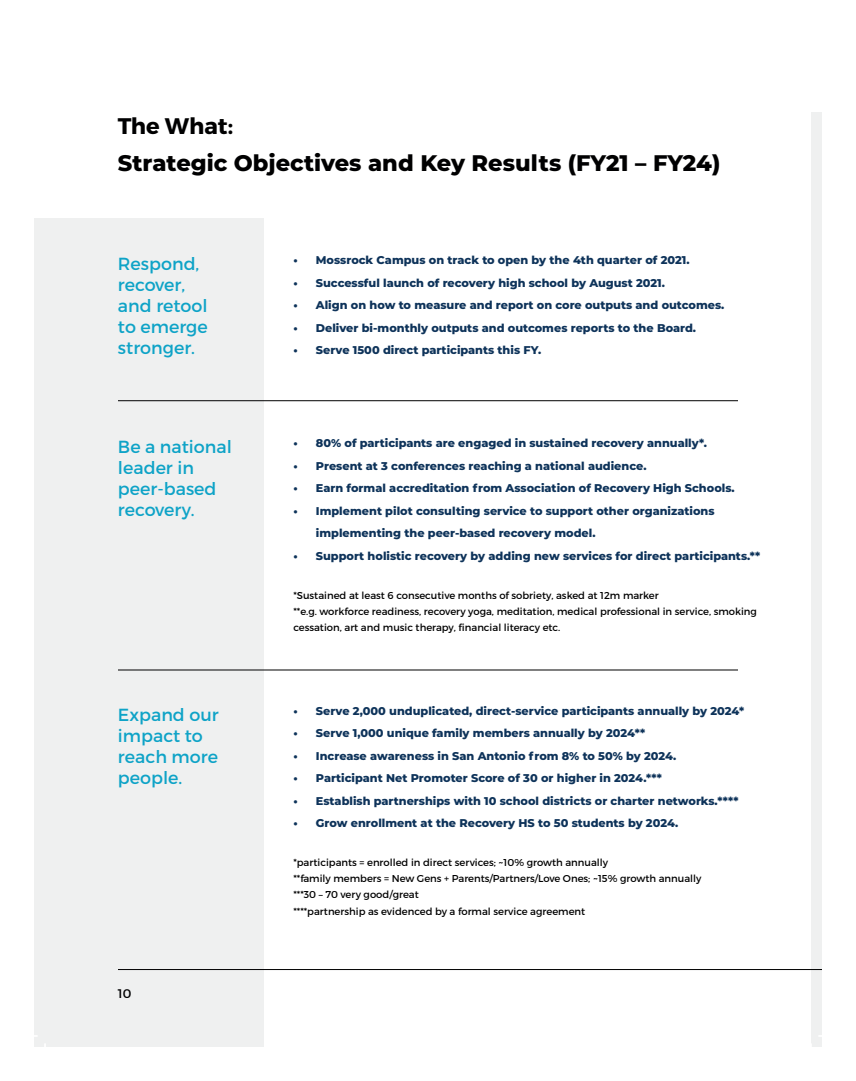
<style>
.page{position:relative;width:856px;height:1081px;background:#fff}
.page>*{position:absolute;margin:0;border:0;box-sizing:border-box;transform-origin:0 0}
.t1{font:800 22.5px "Montserrat";color:#000001}
.t2{font:700 22.5px "Montserrat";color:#000001}
.t3{font:17.5px/21px "Montserrat";color:#0ea3c7}
.t4{font:12.5px "Montserrat";color:#000001}
.t5{font:800 11.25px/22.5px "Montserrat";color:#0e335a}
.t6{font:10px/16.2px "Montserrat";color:#000001}
</style>
<div class="page">
<div style="left:34px;top:218px;width:230px;height:828px;background:#eff0f0"></div>
<div style="left:810px;top:112px;width:11px;height:934px;background:#eff0f0"></div>
<hr style="left:118px;top:400px;width:619px;height:1px;background:#000001">
<hr style="left:118px;top:669px;width:619px;height:1px;background:#000001">
<hr style="left:118px;top:968px;width:703px;height:1px;background:#000001">
<h1 class="t2" style="left:118px;top:112px;width:117px">The What:</h1>
<h1 class="t1" style="left:118px;top:146px;width:603px">Strategic Objectives and Key Results (FY21 – FY24)</h1>
<h2 class="t3" style="left:118px;top:253px;width:91px">Respond, recover, and retool to emerge stronger.</h2>
<p class="t5" style="left:293px;top:248px;width:397px">• Mossrock Campus on track to open by the 4th quarter of 2021.</p>
<p class="t5" style="left:293px;top:271px;width:373px">• Successful launch of recovery high school by August 2021.</p>
<p class="t5" style="left:293px;top:293px;width:432px">• Align on how to measure and report on core outputs and outcomes.</p>
<p class="t5" style="left:293px;top:316px;width:404px">• Deliver bi-monthly outputs and outcomes reports to the Board.</p>
<p class="t5" style="left:293px;top:338px;width:249px">• Serve 1500 direct participants this FY.</p>
<h2 class="t3" style="left:118px;top:436px;width:115px">Be a national leader in peer-based recovery.</h2>
<p class="t5" style="left:293px;top:431px;width:415px">• 80% of participants are engaged in sustained recovery annually*.</p>
<p class="t5" style="left:293px;top:453px;width:354px">• Present at 3 conferences reaching a national audience.</p>
<p class="t5" style="left:293px;top:476px;width:442px">• Earn formal accreditation from Association of Recovery High Schools.</p>
<p class="t5" style="left:316px;top:498px;width:400px;text-indent:-22px">• Implement pilot consulting service to support other organizations implementing the peer-based recovery model.</p>
<p class="t5" style="left:293px;top:543px;width:468px">• Support holistic recovery by adding new services for direct participants.**</p>
<p class="t6" style="left:293px;top:586px;width:465px">*Sustained at least 6 consecutive months of sobriety, asked at 12m marker<br>**e.g. workforce readiness, recovery yoga, meditation, medical professional in service, smoking cessation, art and music therapy, financial literacy etc.</p>
<h2 class="t3" style="left:118px;top:703px;width:102px">Expand our impact to reach more people.</h2>
<p class="t5" style="left:293px;top:698px;width:452px">• Serve 2,000 unduplicated, direct-service participants annually by 2024*</p>
<p class="t5" style="left:293px;top:721px;width:353px">• Serve 1,000 unique family members annually by 2024**</p>
<p class="t5" style="left:293px;top:743px;width:384px">• Increase awareness in San Antonio from 8% to 50% by 2024.</p>
<p class="t5" style="left:293px;top:766px;width:370px">• Participant Net Promoter Score of 30 or higher in 2024.***</p>
<p class="t5" style="left:293px;top:788px;width:446px">• Establish partnerships with 10 school districts or charter networks.****</p>
<p class="t5" style="left:293px;top:811px;width:386px">• Grow enrollment at the Recovery HS to 50 students by 2024.</p>
<p class="t6" style="left:293px;top:853px;width:409px">*participants = enrolled in direct services; ~10% growth annually<br>**family members = New Gens + Parents/Partners/Love Ones; ~15% growth annually ***30 – 70 very good/great<br>****partnership as evidenced by a formal service agreement</p>
<p class="t4" style="left:118px;top:985px;width:15px">10</p>
</div>
